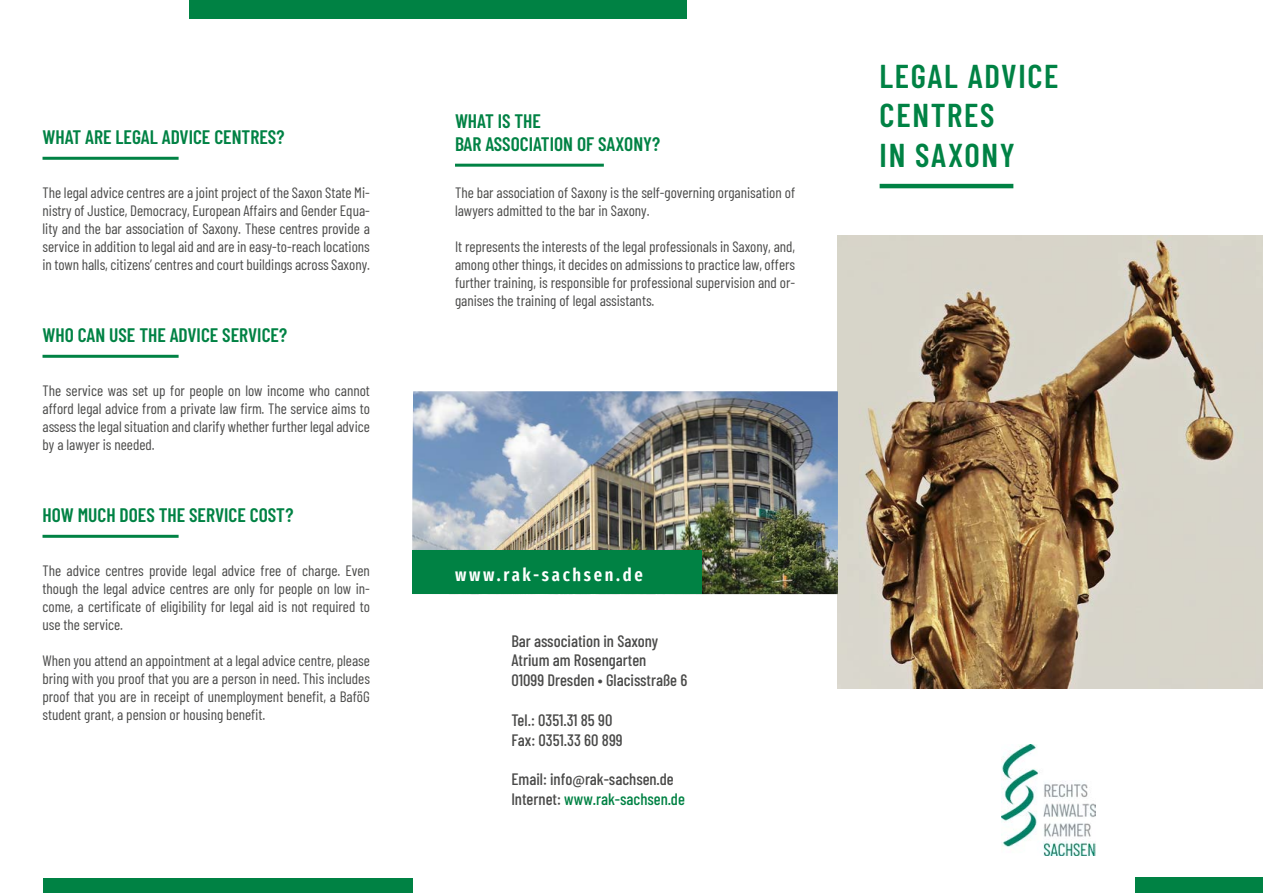
<style>
.page{position:relative;width:1263px;height:893px;background:#fff}
.page>*{position:absolute;margin:0;border:0;box-sizing:border-box;transform-origin:0 0}
.t1{font:600 33px/39.6px "Barlow Condensed";letter-spacing:.05em;color:#008244}
.t2{font:600 19.5px/23.4px "Barlow Condensed";color:#008244}
.t3{font:600 extra-condensed 18px "Fira Sans";letter-spacing:.15em;color:#fff}
.t4{font:500 16.5px/19.8px "Barlow Condensed";color:#4a4a49}
.t5{font:15px/18px "Barlow Condensed";color:#4a4a49;text-align:justify}
.s1{color:#008244}
</style>
<div class="page">
<img style="left:837px;top:235px;width:426px;height:454px">
<div style="left:189px;top:0;width:497px;height:18px;background:#008244"></div>
<hr style="left:455px;top:164px;width:149px;height:3px;background:#008244">
<img style="left:1001px;top:745px;width:94px;height:111px">
<div style="left:1135px;top:877px;width:128px;height:16px;background:#008244"></div>
<hr style="left:43px;top:157px;width:136px;height:3px;background:#008244">
<hr style="left:43px;top:355px;width:136px;height:3px;background:#008244">
<hr style="left:43px;top:535px;width:136px;height:3px;background:#008244">
<div style="left:43px;top:879px;width:369px;height:14px;background:#008244"></div>
<hr style="left:880px;top:184px;width:133px;height:4px;background:#008244">
<img style="left:412px;top:392px;width:426px;height:202px">
<div style="left:412px;top:550px;width:290px;height:44px;background:#008244"></div>
<h2 class="t2" style="left:43px;top:124px;width:243px">WHAT ARE LEGAL ADVICE CENTRES?</h2>
<p class="t5" style="left:43px;top:183px;width:329px">The legal advice centres are a joint project of the Saxon State Mi&shy;nistry of Justice, Democracy, European Affairs and Gender Equa&shy;lity and the bar association of Saxony. These centres provide a service in addition to legal aid and are in easy-to-reach locations in town halls, citizens’ centres and court buildings across Saxony.</p>
<h2 class="t2" style="left:43px;top:322px;width:246px">WHO CAN USE THE ADVICE SERVICE?</h2>
<p class="t5" style="left:43px;top:381px;width:329px">The service was set up for people on low income who cannot afford legal advice from a private law firm. The service aims to assess the legal situation and clarify whether further legal advice by a lawyer is needed.</p>
<h2 class="t2" style="left:43px;top:502px;width:252px">HOW MUCH DOES THE SERVICE COST?</h2>
<p class="t5" style="left:43px;top:561px;width:329px">The advice centres provide legal advice free of charge. Even though the legal advice centres are only for people on low in&shy;come, a certificate of eligibility for legal aid is not required to use the service.</p>
<p class="t5" style="left:43px;top:651px;width:329px">When you attend an appointment at a legal advice centre, please bring with you proof that you are a person in need. This includes proof that you are in receipt of unemployment benefit, a BaföG student grant, a pension or housing benefit.</p>
<h2 class="t2" style="left:455px;top:108px;width:207px">WHAT IS THE<br>BAR ASSOCIATION OF SAXONY?</h2>
<p class="t5" style="left:455px;top:183px;width:342px">The bar association of Saxony is the self-governing organisation of lawyers admitted to the bar in Saxony.</p>
<p class="t5" style="left:455px;top:237px;width:342px">It represents the interests of the legal professionals in Saxony, and, among other things, it decides on admissions to practice law, offers further training, is responsible for professional supervision and or&shy;ganises the training of legal assistants.</p>
<p class="t3" style="left:455px;top:560px;width:189px">www.rak-sachsen.de</p>
<p class="t4" style="left:511px;top:629px;width:178px">Bar association in Saxony<br>Atrium am Rosengarten<br>01099 Dresden • Glacisstraße 6</p>
<p class="t4" style="left:511px;top:709px;width:113px">Tel.: 0351.31 85 90<br>Fax: 0351.33 60 899</p>
<p class="t4" style="left:511px;top:768px;width:175px">Email: info@rak-sachsen.de<br>Internet: <span class="s1">www.rak-sachsen.de</span></p>
<h1 class="t1" style="left:880px;top:54px;width:180px">LEGAL ADVICE<br>CENTRES<br>IN SAXONY</h1>
</div>
